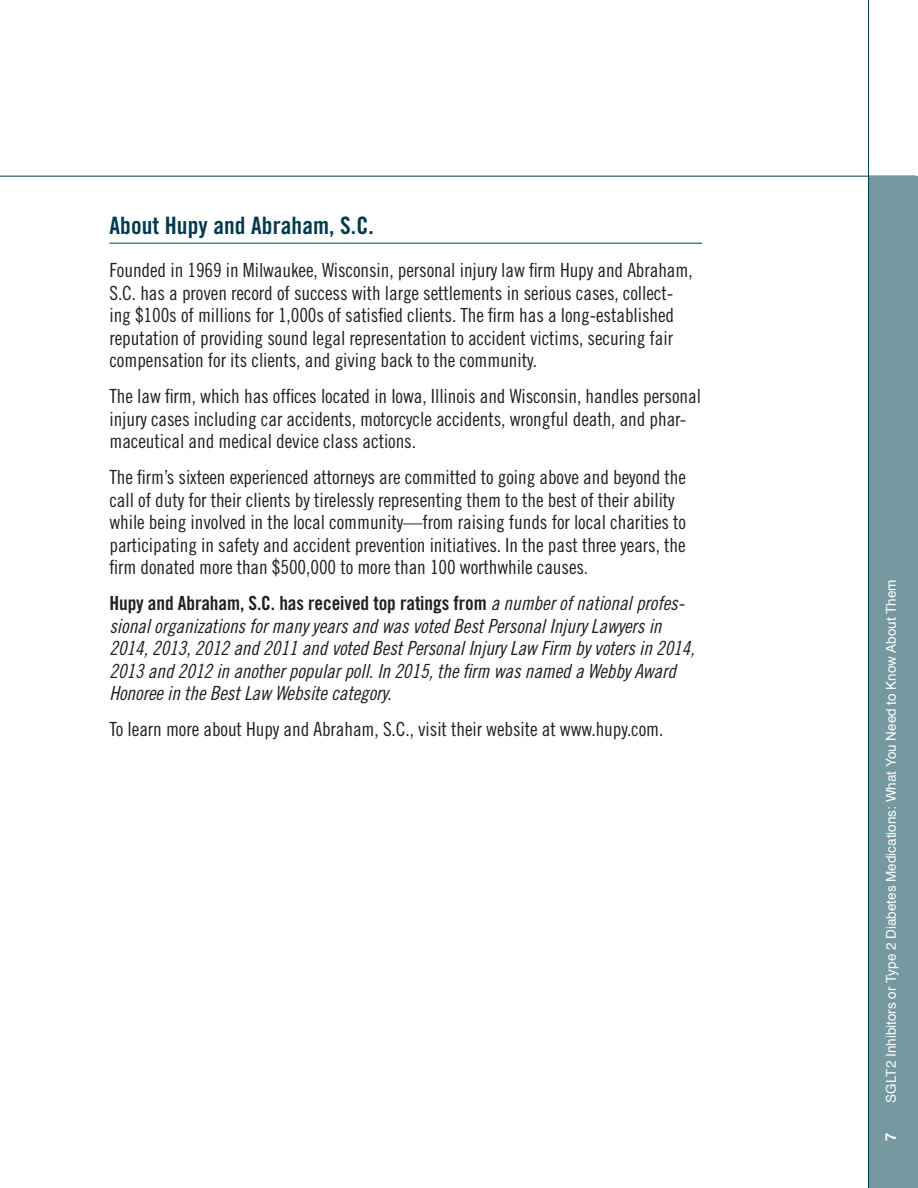
<style>
.page{position:relative;width:918px;height:1188px;background:#fff}
.page>*{position:absolute;margin:0;border:0;box-sizing:border-box;transform-origin:0 0}
.Subhead{font:24px "Trade Gothic Bold Cond Twenty";letter-spacing:.005em;color:#003b4d}
.Main_Text{font:19.5px/22.5px "Trade Gothic Cond Eighteen";letter-spacing:-.005em;color:#231f20}
.Main_Text-2{font:19.5px/22.5px "Trade Gothic Cond Eighteen Obl";letter-spacing:-.005em;color:#231f20}
.t1{font:700 15px "Helvetica";color:#fff}
.t2{font:13.5px "Helvetica";color:#fff}
.s1{font-family:"Trade Gothic Bold Cond Twenty"}
</style>
<div class="page">
<hr style="left:0;top:176px;width:916px;height:1px;background:#003b4d">
<div style="left:869px;top:176px;width:49px;height:1012px;background:#7598a1"></div>
<hr style="left:868px;top:0;width:1px;height:1188px;background:#003b4d">
<hr style="left:110px;top:243px;width:592px;height:1px;background:#003b4d">
<p class="Subhead" style="left:110px;top:211px;width:266px">About Hupy and Abraham, S.C.</p>
<p class="Main_Text" style="left:110px;top:259px;width:585px">Founded in 1969 in Milwaukee, Wisconsin, personal injury law firm Hupy and Abraham, S.C. has a proven record of success with large settlements in serious cases, collect&shy;ing $100s of millions for 1,000s of satisfied clients. The firm has a long-established reputation of providing sound legal representation to accident victims, securing fair compensation for its clients, and giving back to the community.</p>
<p class="Main_Text" style="left:110px;top:385px;width:593px">The law firm, which has offices located in Iowa, Illinois and Wisconsin, handles personal injury cases including car accidents, motorcycle accidents, wrongful death, and phar&shy;maceutical and medical device class actions.</p>
<p class="Main_Text" style="left:110px;top:466px;width:578px">The firm’s sixteen experienced attorneys are committed to going above and beyond the call of duty for their clients by tirelessly representing them to the best of their ability while being involved in the local community—from raising funds for local charities to participating in safety and accident prevention initiatives. In the past three years, the firm donated more than $500,000 to more than 100 worthwhile causes.</p>
<p class="Main_Text-2" style="left:110px;top:592px;width:587px"><span class="s1">Hupy and Abraham, S.C. has received top ratings from</span> a number of national profes&shy;sional organizations for many years and was voted Best Personal Injury Lawyers in 2014, 2013, 2012 and 2011 and voted Best Personal Injury Law Firm by voters in 2014, 2013 and 2012 in another popular poll. In 2015, the firm was named a Webby Award Honoree in the Best Law Website category.</p>
<p class="Main_Text" style="left:110px;top:718px;width:556px">To learn more about Hupy and Abraham, S.C., visit their website at www.hupy.com.</p>
<p class="t2" style="left:881px;top:1103px;width:525px;rotate:-90deg">SGLT2 Inhibitors or Type 2 Diabetes Medications: What You Need to Know About Them</p>
<p class="t1" style="left:879px;top:1141px;width:10px;rotate:-90deg">7</p>
</div>
